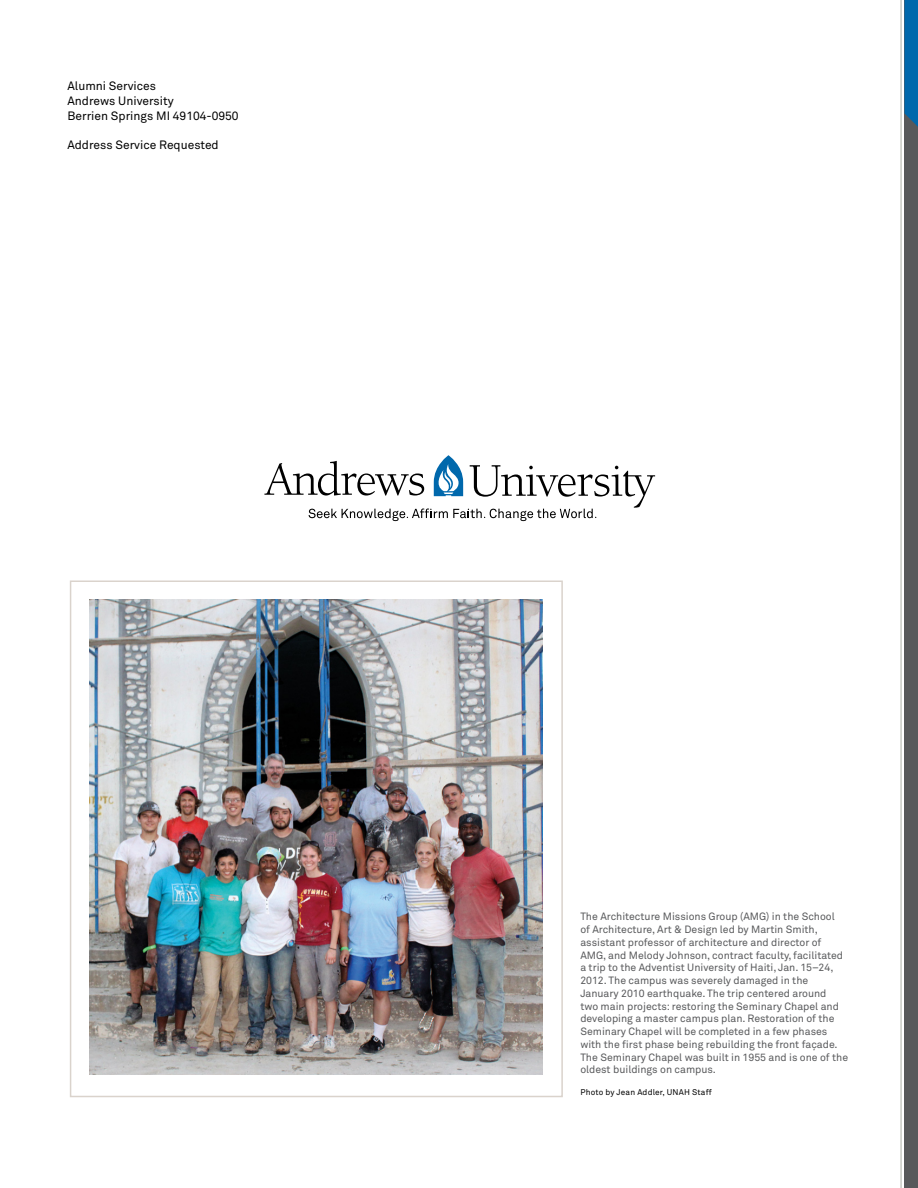
<style>
.page{position:relative;width:918px;height:1188px;background:#fff}
.page>*{position:absolute;margin:0;border:0;box-sizing:border-box;transform-origin:0 0}
.t1{font:12px/15px "Akkurat Pro";color:#000}
.t2{font:10.5px/12.8px "Akkurat Pro";color:#58595b}
.t3{font:8.25px "Akkurat Pro";letter-spacing:.02em;color:#000}
</style>
<div class="page">
<div style="left:70px;top:580px;width:493px;height:517px;border:2px solid #dad3cc"></div>
<div style="left:904px;top:0;width:14px;height:1188px;background:#58595b"></div>
<svg style="left:904px;top:0;width:14px;height:127px;background:#0766a4"></svg>
<hr style="left:901px;top:0;width:1px;height:1188px;background:#acafa6">
<img style="left:90px;top:599px;width:453px;height:476px">
<svg style="left:264px;top:455px;width:391px;height:66px"></svg>
<p class="t1" style="left:68px;top:79px;width:173px">Alumni Services<br>Andrews University<br>Berrien Springs MI 49104-0950</p>
<p class="t1" style="left:68px;top:138px;width:153px">Address Service Requested</p>
<p class="t2" style="left:580px;top:911px;width:269px">The Architecture Missions Group (AMG) in the School<br>of Architecture, Art &amp; Design led by Martin Smith, assistant professor of architecture and director of AMG, and Melody Johnson, contract faculty, facilitated a trip to the Adventist University of Haiti, Jan. 15–24, 2012. The campus was severely damaged in the January 2010 earthquake. The trip centered around<br>two main projects: restoring the Seminary Chapel and developing a master campus plan. Restoration of the Seminary Chapel will be completed in a few phases with the first phase being rebuilding the front façade.<br>The Seminary Chapel was built in 1955 and is one of the oldest buildings on campus.</p>
<p class="t3" style="left:580px;top:1088px;width:133px">Photo by Jean Addler, UNAH Staff</p>
</div>
